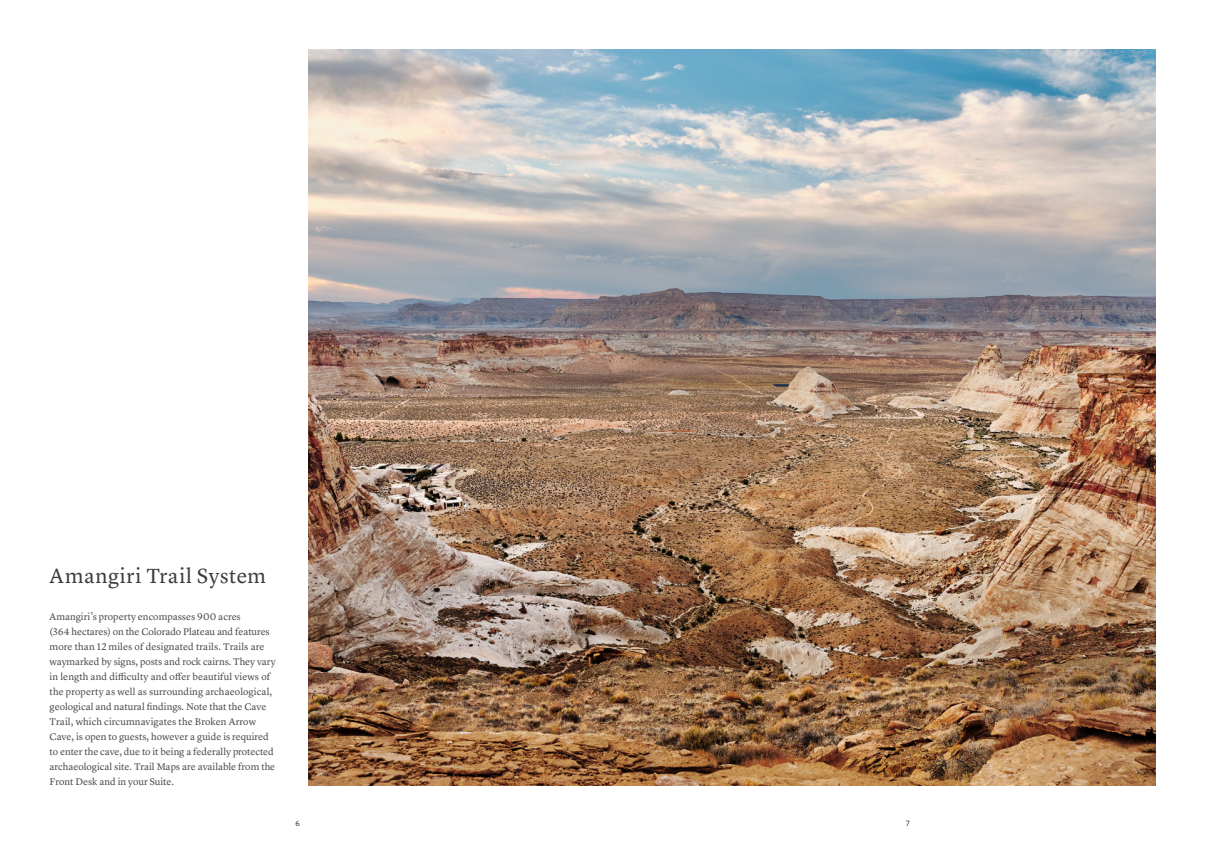
<style>
.page{position:relative;width:1205px;height:851px;background:#fff}
.page>*{position:absolute;margin:0;border:0;box-sizing:border-box;transform-origin:0 0}
.t1{font:21.25px "Lyon Text Aman Regular";letter-spacing:.03em;color:#3c3c3b}
.t2{font:10px/15px "Lyon Text Aman Regular";color:#4a4a49}
.t3{font:7.75px "Whitney";color:#000}
</style>
<div class="page">
<img style="left:308px;top:50px;width:847px;height:735px">
<h1 class="t1" style="left:50px;top:560px;width:218px">Amangiri Trail System</h1>
<p class="t2" style="left:50px;top:608px;width:227px">Amangiri’s property encompasses 900 acres<br>(364 hectares) on the Colorado Plateau and features more than 12 miles of designated trails. Trails are waymarked by signs, posts and rock cairns. They vary in length and difficulty and offer beautiful views of the property as well as surrounding archaeological, geological and natural findings. Note that the Cave Trail, which circumnavigates the Broken Arrow Cave, is open to guests, however a guide is required to enter the cave, due to it being a federally protected archaeological site. Trail Maps are available from the Front Desk and in your Suite.</p>
<p class="t3" style="left:295px;top:817px;width:6px">6</p>
<p class="t3" style="left:905px;top:817px;width:6px">7</p>
</div>
